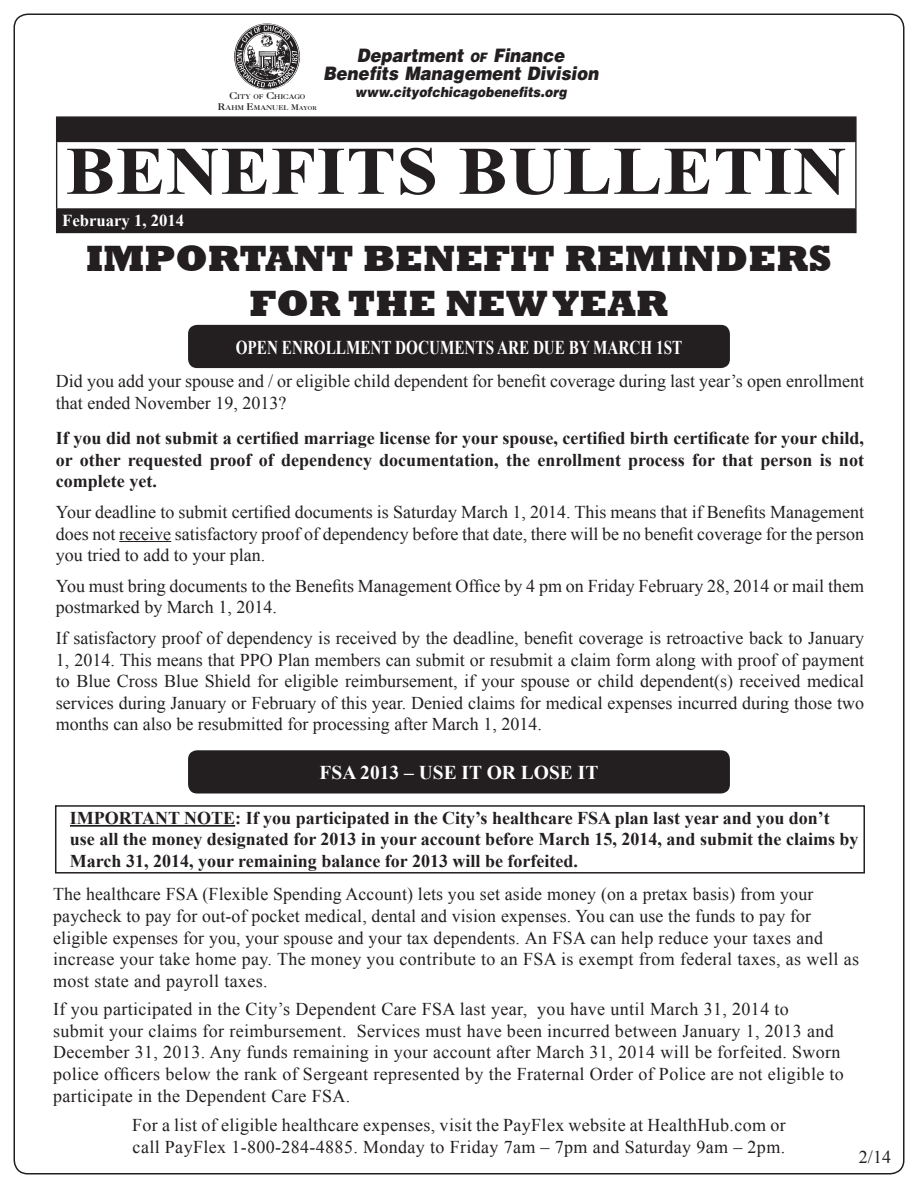
<style>
.page{position:relative;width:918px;height:1188px;background:#fff}
.page>*{position:absolute;margin:0;border:0;box-sizing:border-box;transform-origin:0 0}
.t1{font:700 68.1px "Times New Roman";letter-spacing:.01em;color:#231f20;scale:1.09 1}
.t2{font:800 37.5px/45px "Rockwell";color:#231f20;text-align:center}
.t3{font:700 19.5px "Times New Roman";color:#fff;scale:.78 1}
.t4{font:700 19.5px "Times New Roman";color:#fff}
.t5{font:italic 900 18.6px "Helvetica";color:#231f20;scale:.89 1}
.t6{font:18px/21.6px "Times New Roman";letter-spacing:.02em;color:#231f20}
.t7{font:700 18px/21.6px "Times New Roman";color:#231f20;text-align:justify}
.t8{font:18px/21.6px "Times New Roman";color:#231f20}
.t9{font:700 16.65px "Times New Roman";color:#fff}
.t10{font:italic 900 13.95px "Helvetica";color:#231f20;scale:.89 1}
.t11{font:6.45px "Caslon Three";color:#231f20}
.s1{font-style:inherit}
.s2{font-size:13.05px}
.s3{font-size:9.3px}
.s4{font-size:7.8px}
.s5{font-size:5.4px}
</style>
<div class="page">
<svg style="left:57px;top:118px;width:798px;height:115px"></svg>
<hr style="left:56px;top:116px;width:801px;height:2px;background:#231f20">
<svg style="left:56px;top:118px;width:1px;height:24px"></svg>
<hr style="left:855px;top:118px;width:2px;height:24px;background:#231f20">
<hr style="left:56px;top:142px;width:1px;height:66px;background:#231f20">
<hr style="left:855px;top:142px;width:2px;height:66px;background:#231f20">
<svg style="left:56px;top:208px;width:1px;height:25px"></svg>
<hr style="left:855px;top:208px;width:2px;height:25px;background:#231f20">
<img style="left:234px;top:23px;width:66px;height:67px;border-radius:33px">
<hr style="left:119px;top:541px;width:52px;height:1px;background:#231f20">
<div style="left:188px;top:325px;width:542px;height:43px;background:#231f20;border-radius:9px"></div>
<div style="left:188px;top:750px;width:542px;height:44px;background:#231f20;border-radius:9px"></div>
<hr style="left:70px;top:825px;width:165px;height:2px;background:#231f20">
<div style="left:55px;top:805px;width:810px;height:69px;border:2px solid #231f20"></div>
<p class="t5" style="left:357px;top:43px;width:235px"><span class="s1">D</span>epartment <span class="s2">of</span> <span class="s1">F</span>inance</p>
<p class="t5" style="left:323px;top:61px;width:311px"><span class="s1">B</span>enefits <span class="s1">M</span>anagement <span class="s1">D</span>ivision</p>
<p class="t11" style="left:229px;top:93px;width:77px"><span class="s3">C</span>ITY OF <span class="s3">C</span>HICAGO</p>
<p class="t10" style="left:355px;top:83px;width:240px">www.cityofchicagobenefits.org</p>
<p class="t11" style="left:218px;top:104px;width:100px"><span class="s3">R</span>AHM <span class="s3">E</span>MANUEL <span class="s4">M</span><span class="s5">AYOR</span></p>
<p class="t1" style="left:66px;top:124px;width:718px">BENEFITS BULLETIN</p>
<p class="t9" style="left:62px;top:209px;width:123px">February 1, 2014</p>
<p class="t2" style="left:86px;top:236px;width:747px">IMPORTANT BENEFIT REMINDERS<br>FOR THE NEW YEAR</p>
<p class="t3" style="left:236px;top:334px;width:574px">OPEN ENROLLMENT DOCUMENTS ARE DUE BY MARCH 1ST</p>
<p class="t8" style="left:56px;top:370px;width:810px">Did you add your spouse and / or eligible child dependent for benefit coverage during last year’s open enrollment that ended November 19, 2013?</p>
<p class="t7" style="left:56px;top:427px;width:810px">If you did not submit a certified marriage license for your spouse, certified birth certificate for your child, or other requested proof of dependency documentation, the enrollment process for that person is not complete yet.</p>
<p class="t6" style="left:56px;top:501px;width:810px;text-align:justify">Your deadline to submit certified documents is Saturday March 1, 2014. This means that if Benefits Management does not receive satisfactory proof of dependency before that date, there will be no benefit coverage for the person you tried to add to your plan.</p>
<p class="t8" style="left:56px;top:575px;width:810px">You must bring documents to the Benefits Management Office by 4 pm on Friday February 28, 2014 or mail them postmarked by March 1, 2014.</p>
<p class="t6" style="left:56px;top:627px;width:810px;text-align:justify">If satisfactory proof of dependency is received by the deadline, benefit coverage is retroactive back to January 1, 2014. This means that PPO Plan members can submit or resubmit a claim form along with proof of payment to Blue Cross Blue Shield for eligible reimbursement, if your spouse or child dependent(s) received medical services during January or February of this year. Denied claims for medical expenses incurred during those two months can also be resubmitted for processing after March 1, 2014.</p>
<p class="t4" style="left:320px;top:759px;width:280px">FSA 2013 – USE IT OR LOSE IT</p>
<p class="t7" style="left:70px;top:807px;width:790px;text-align:left">IMPORTANT NOTE: If you participated in the City’s healthcare FSA plan last year and you don’t use all the money designated for 2013 in your account before March 15, 2014, and submit the claims by<br>March 31, 2014, your remaining balance for 2013 will be forfeited.</p>
<p class="t6" style="left:53px;top:883px;width:807px">The healthcare FSA (Flexible Spending Account) lets you set aside money (on a pretax basis) from your paycheck to pay for out-of pocket medical, dental and vision expenses. You can use the funds to pay for eligible expenses for you, your spouse and your tax dependents. An FSA can help reduce your taxes and increase your take home pay. The money you contribute to an FSA is exempt from federal taxes, as well as most state and payroll taxes.</p>
<p class="t6" style="left:53px;top:998px;width:792px">If you participated in the City’s Dependent Care FSA last year, you have until March 31, 2014 to submit your claims for reimbursement. Services must have been incurred between January 1, 2013 and December 31, 2013. Any funds remaining in your account after March 31, 2014 will be forfeited. Sworn police officers below the rank of Sergeant represented by the Fraternal Order of Police are not eligible to participate in the Dependent Care FSA.</p>
<p class="t6" style="left:132px;top:1114px;width:655px">For a list of eligible healthcare expenses, visit the PayFlex website at HealthHub.com or call PayFlex 1-800-284-4885. Monday to Friday 7am – 7pm and Saturday 9am – 2pm.</p>
<p class="t6" style="left:859px;top:1146px;width:34px">2/14</p>
</div>
